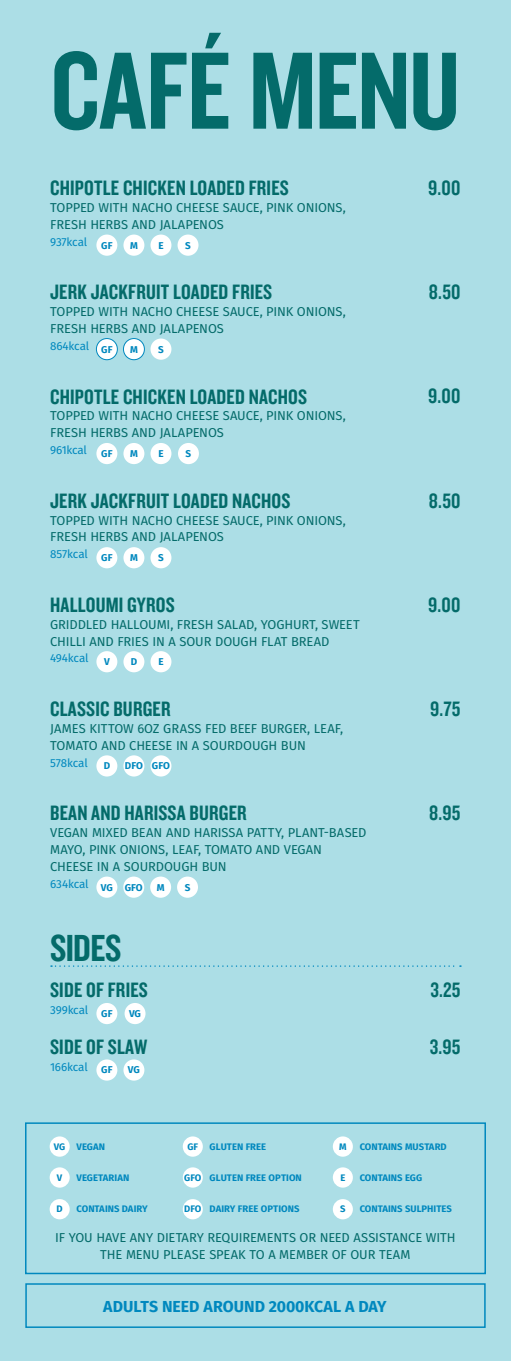
<style>
.page{position:relative;width:511px;height:1361px;background:#fff}
.page>*{position:absolute;margin:0;border:0;box-sizing:border-box;transform-origin:0 0}
.t1{font:114px "Knockout HTF49 Liteweight";letter-spacing:-.01em;color:#046b6a}
.t2{font:39.15px "Knockout HTF49 Liteweight";letter-spacing:-.015em;color:#046b6a}
.t3{font:21.6px "Knockout HTF49 Liteweight";letter-spacing:.01em;color:#046b6a}
.t4{font:700 15.9px "Fira Sans";color:#0088be}
.t5{font:12.9px/16.8px "Fira Sans";letter-spacing:-.01em;color:#046b6a}
.t6{font:11.61px "Fira Sans";letter-spacing:-.015em;color:#0088be}
.t7{font:700 9.9px "Fira Sans";letter-spacing:.01em;color:#0088be}
.t8{font:700 9.48px "Fira Sans";letter-spacing:.005em;color:#0088be}
</style>
<div class="page">
<div style="left:0;top:0;width:510px;height:1361px;background:#acdee6"></div>
<div style="left:332px;top:1136px;width:20px;height:20px;background:#fff;border-radius:50%"></div>
<div style="left:123px;top:234px;width:21px;height:22px;background:#fff;border-radius:50%"></div>
<div style="left:123px;top:443px;width:21px;height:21px;background:#fff;border-radius:50%"></div>
<div style="left:123px;top:547px;width:21px;height:21px;background:#fff;border-radius:50%"></div>
<div style="left:123px;top:338px;width:21px;height:22px;background:#fff;border-radius:50%"></div>
<div style="left:123px;top:338px;width:21px;height:22px;border:1px solid #0088be;border-radius:50%"></div>
<div style="left:183px;top:1136px;width:20px;height:20px;background:#fff;border-radius:50%"></div>
<div style="left:96px;top:234px;width:21px;height:22px;background:#fff;border-radius:50%"></div>
<div style="left:96px;top:443px;width:21px;height:21px;background:#fff;border-radius:50%"></div>
<div style="left:96px;top:547px;width:21px;height:21px;background:#fff;border-radius:50%"></div>
<div style="left:96px;top:338px;width:21px;height:22px;background:#fff;border-radius:50%"></div>
<div style="left:96px;top:338px;width:21px;height:22px;border:1px solid #0088be;border-radius:50%"></div>
<div style="left:96px;top:1059px;width:21px;height:21px;background:#fff;border-radius:50%"></div>
<div style="left:96px;top:1003px;width:21px;height:21px;background:#fff;border-radius:50%"></div>
<div style="left:183px;top:1167px;width:20px;height:20px;background:#fff;border-radius:50%"></div>
<div style="left:123px;top:876px;width:21px;height:22px;background:#fff;border-radius:50%"></div>
<div style="left:96px;top:755px;width:21px;height:21px;background:#fff;border-radius:50%"></div>
<div style="left:150px;top:876px;width:21px;height:22px;background:#fff;border-radius:50%"></div>
<div style="left:177px;top:876px;width:21px;height:22px;background:#fff;border-radius:50%"></div>
<div style="left:332px;top:1167px;width:20px;height:20px;background:#fff;border-radius:50%"></div>
<div style="left:150px;top:234px;width:21px;height:22px;background:#fff;border-radius:50%"></div>
<div style="left:150px;top:443px;width:21px;height:21px;background:#fff;border-radius:50%"></div>
<div style="left:50px;top:1136px;width:20px;height:20px;background:#fff;border-radius:50%"></div>
<div style="left:123px;top:1059px;width:21px;height:21px;background:#fff;border-radius:50%"></div>
<div style="left:96px;top:876px;width:21px;height:22px;background:#fff;border-radius:50%"></div>
<div style="left:50px;top:1167px;width:20px;height:20px;background:#fff;border-radius:50%"></div>
<div style="left:96px;top:651px;width:21px;height:21px;background:#fff;border-radius:50%"></div>
<div style="left:124px;top:1003px;width:21px;height:21px;background:#fff;border-radius:50%"></div>
<div style="left:25px;top:1122px;width:460px;height:152px;border:2px solid #0088be"></div>
<svg style="left:51px;top:965px;width:409px;height:2px"></svg>
<div style="left:50px;top:1199px;width:20px;height:20px;background:#fff;border-radius:50%"></div>
<div style="left:183px;top:1199px;width:20px;height:20px;background:#fff;border-radius:50%"></div>
<div style="left:332px;top:1199px;width:20px;height:20px;background:#fff;border-radius:50%"></div>
<div style="left:123px;top:651px;width:21px;height:21px;background:#fff;border-radius:50%"></div>
<div style="left:150px;top:651px;width:21px;height:21px;background:#fff;border-radius:50%"></div>
<div style="left:123px;top:755px;width:21px;height:21px;background:#fff;border-radius:50%"></div>
<div style="left:150px;top:755px;width:21px;height:21px;background:#fff;border-radius:50%"></div>
<div style="left:178px;top:443px;width:21px;height:21px;background:#fff;border-radius:50%"></div>
<div style="left:150px;top:338px;width:21px;height:22px;background:#fff;border-radius:50%"></div>
<div style="left:177px;top:234px;width:21px;height:22px;background:#fff;border-radius:50%"></div>
<div style="left:150px;top:547px;width:21px;height:21px;background:#fff;border-radius:50%"></div>
<div style="left:25px;top:1283px;width:460px;height:45px;border:2px solid #0088be"></div>
<p class="t1" style="left:50px;top:33px;width:411px">CAFÉ MENU</p>
<p class="t3" style="left:50px;top:177px;width:240px">CHIPOTLE CHICKEN LOADED FRIES</p>
<p class="t5" style="left:50px;top:199px;width:297px">TOPPED WITH NACHO CHEESE SAUCE, PINK ONIONS,<br>FRESH HERBS AND JALAPENOS</p>
<p class="t6" style="left:50px;top:233px;width:39px">937kcal</p>
<p class="t3" style="left:50px;top:281px;width:223px">JERK JACKFRUIT LOADED FRIES</p>
<p class="t5" style="left:50px;top:303px;width:297px">TOPPED WITH NACHO CHEESE SAUCE, PINK ONIONS,<br>FRESH HERBS AND JALAPENOS</p>
<p class="t6" style="left:50px;top:337px;width:41px">864kcal</p>
<p class="t3" style="left:50px;top:385px;width:258px">CHIPOTLE CHICKEN LOADED NACHOS</p>
<p class="t5" style="left:50px;top:407px;width:297px">TOPPED WITH NACHO CHEESE SAUCE, PINK ONIONS,<br>FRESH HERBS AND JALAPENOS</p>
<p class="t6" style="left:50px;top:441px;width:38px">961kcal</p>
<p class="t3" style="left:50px;top:489px;width:242px">JERK JACKFRUIT LOADED NACHOS</p>
<p class="t5" style="left:50px;top:511px;width:297px">TOPPED WITH NACHO CHEESE SAUCE, PINK ONIONS,<br>FRESH HERBS AND JALAPENOS</p>
<p class="t6" style="left:50px;top:545px;width:39px">857kcal</p>
<p class="t3" style="left:50px;top:594px;width:126px">HALLOUMI GYROS</p>
<p class="t5" style="left:50px;top:615px;width:311px">GRIDDLED HALLOUMI, FRESH SALAD, YOGHURT, SWEET<br>CHILLI AND FRIES IN A SOUR DOUGH FLAT BREAD</p>
<p class="t6" style="left:50px;top:649px;width:40px">494kcal</p>
<p class="t3" style="left:50px;top:698px;width:122px">CLASSIC BURGER</p>
<p class="t5" style="left:50px;top:720px;width:294px">JAMES KITTOW 6OZ GRASS FED BEEF BURGER, LEAF,<br>TOMATO AND CHEESE IN A SOURDOUGH BUN</p>
<p class="t6" style="left:50px;top:754px;width:39px">578kcal</p>
<p class="t3" style="left:50px;top:802px;width:198px">BEAN AND HARISSA BURGER</p>
<p class="t5" style="left:50px;top:824px;width:317px">VEGAN MIXED BEAN AND HARISSA PATTY, PLANT-BASED<br>MAYO, PINK ONIONS, LEAF, TOMATO AND VEGAN<br>CHEESE IN A SOURDOUGH BUN</p>
<p class="t6" style="left:50px;top:875px;width:40px">634kcal</p>
<p class="t7" style="left:101px;top:237px;width:13px">GF</p>
<p class="t7" style="left:185px;top:237px;width:7px">S</p>
<p class="t7" style="left:130px;top:237px;width:9px">M</p>
<p class="t7" style="left:158px;top:237px;width:7px">E</p>
<p class="t7" style="left:101px;top:341px;width:13px">GF</p>
<p class="t7" style="left:158px;top:341px;width:7px">S</p>
<p class="t7" style="left:130px;top:341px;width:9px">M</p>
<p class="t7" style="left:101px;top:445px;width:13px">GF</p>
<p class="t7" style="left:185px;top:445px;width:7px">S</p>
<p class="t7" style="left:130px;top:445px;width:9px">M</p>
<p class="t7" style="left:158px;top:445px;width:7px">E</p>
<p class="t7" style="left:101px;top:549px;width:13px">GF</p>
<p class="t7" style="left:158px;top:549px;width:7px">S</p>
<p class="t7" style="left:130px;top:549px;width:9px">M</p>
<p class="t7" style="left:131px;top:653px;width:8px">D</p>
<p class="t7" style="left:158px;top:653px;width:7px">E</p>
<p class="t7" style="left:104px;top:653px;width:7px">V</p>
<p class="t7" style="left:125px;top:757px;width:20px">DFO</p>
<p class="t7" style="left:152px;top:757px;width:20px">GFO</p>
<p class="t7" style="left:104px;top:757px;width:8px">D</p>
<p class="t7" style="left:101px;top:879px;width:13px">VG</p>
<p class="t7" style="left:125px;top:879px;width:20px">GFO</p>
<p class="t7" style="left:157px;top:879px;width:9px">M</p>
<p class="t7" style="left:184px;top:879px;width:7px">S</p>
<p class="t2" style="left:50px;top:928px;width:73px">SIDES</p>
<p class="t3" style="left:50px;top:979px;width:99px">SIDE OF FRIES</p>
<p class="t6" style="left:50px;top:1001px;width:40px">399kcal</p>
<p class="t3" style="left:50px;top:1035px;width:98px">SIDE OF SLAW</p>
<p class="t6" style="left:50px;top:1058px;width:39px">166kcal</p>
<p class="t7" style="left:101px;top:1005px;width:13px">GF</p>
<p class="t7" style="left:129px;top:1005px;width:13px">VG</p>
<p class="t7" style="left:101px;top:1061px;width:13px">GF</p>
<p class="t7" style="left:128px;top:1061px;width:13px">VG</p>
<p class="t3" style="left:428px;top:177px;width:34px">9.00</p>
<p class="t3" style="left:428px;top:281px;width:33px">8.50</p>
<p class="t3" style="left:428px;top:385px;width:34px">9.00</p>
<p class="t3" style="left:428px;top:490px;width:33px">8.50</p>
<p class="t3" style="left:428px;top:594px;width:34px">9.00</p>
<p class="t3" style="left:429px;top:698px;width:32px">9.75</p>
<p class="t3" style="left:428px;top:802px;width:33px">8.95</p>
<p class="t3" style="left:430px;top:979px;width:32px">3.25</p>
<p class="t3" style="left:429px;top:1035px;width:32px">3.95</p>
<p class="t8" style="left:54px;top:1138px;width:13px">VG</p>
<p class="t8" style="left:76px;top:1138px;width:30px">VEGAN</p>
<p class="t8" style="left:57px;top:1169px;width:7px">V</p>
<p class="t8" style="left:76px;top:1169px;width:54px">VEGETARIAN</p>
<p class="t8" style="left:187px;top:1138px;width:12px">GF</p>
<p class="t8" style="left:209px;top:1138px;width:58px">GLUTEN FREE</p>
<p class="t8" style="left:184px;top:1169px;width:19px">GFO</p>
<p class="t8" style="left:209px;top:1169px;width:94px">GLUTEN FREE OPTION</p>
<p class="t8" style="left:339px;top:1138px;width:9px">M</p>
<p class="t8" style="left:359px;top:1138px;width:88px">CONTAINS MUSTARD</p>
<p class="t8" style="left:340px;top:1169px;width:6px">E</p>
<p class="t8" style="left:359px;top:1169px;width:64px">CONTAINS EGG</p>
<p class="t8" style="left:57px;top:1201px;width:8px">D</p>
<p class="t8" style="left:76px;top:1201px;width:73px">CONTAINS DAIRY</p>
<p class="t8" style="left:184px;top:1201px;width:19px">DFO</p>
<p class="t8" style="left:209px;top:1201px;width:91px">DAIRY FREE OPTIONS</p>
<p class="t8" style="left:340px;top:1201px;width:7px">S</p>
<p class="t8" style="left:359px;top:1201px;width:94px">CONTAINS SULPHITES</p>
<p class="t5" style="left:55px;top:1228px;width:401px;text-align:center">IF YOU HAVE ANY DIETARY REQUIREMENTS OR NEED ASSISTANCE WITH<br>THE MENU PLEASE SPEAK TO A MEMBER OF OUR TEAM</p>
<p class="t4" style="left:103px;top:1292px;width:284px">ADULTS NEED AROUND 2000KCAL A DAY</p>
</div>
